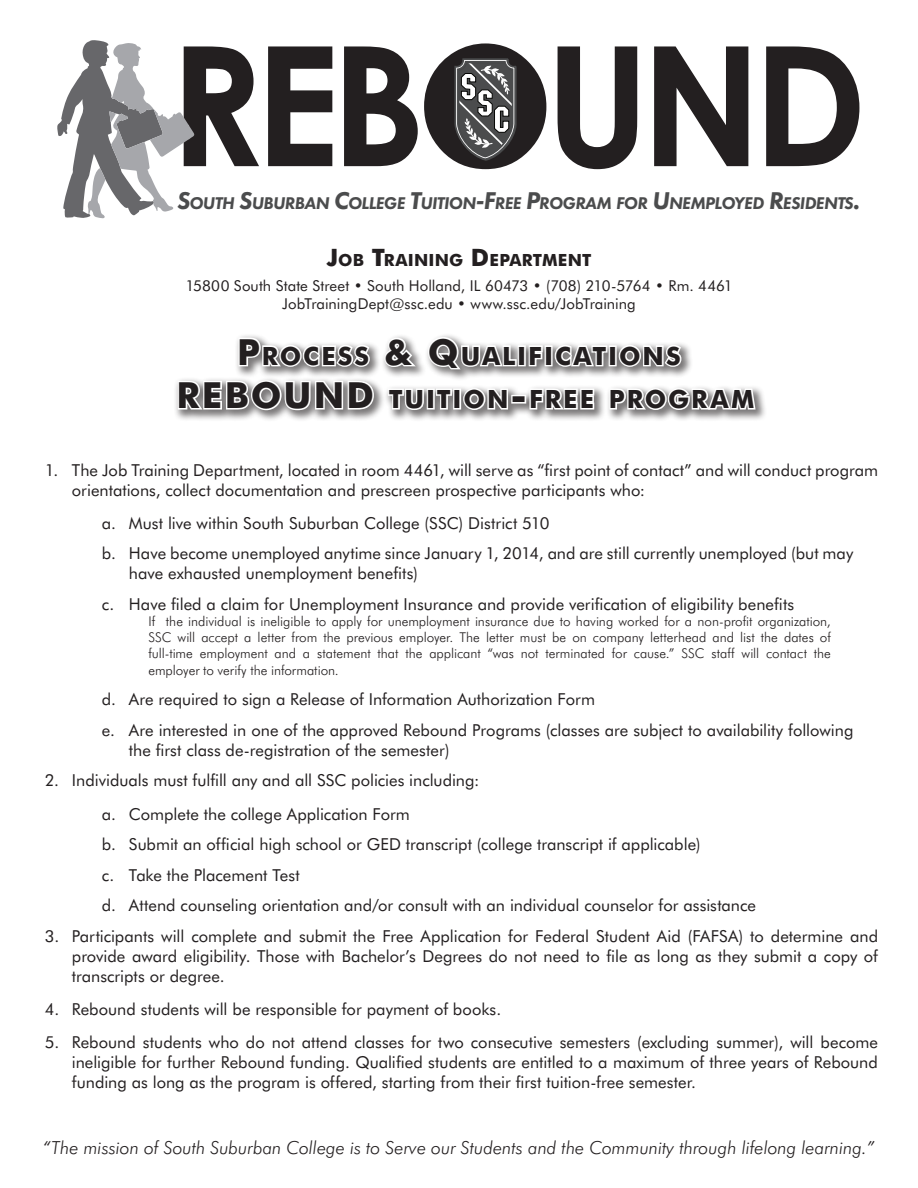
<style>
.page{position:relative;width:918px;height:1188px;background:#fff}
.page>*{position:absolute;margin:0;border:0;box-sizing:border-box;transform-origin:0 0}
.t1{font:700 36px "Futura BT";color:#231f20}
.t2{font:700 25.2px "Futura BT";letter-spacing:.075em;color:#231f20}
.t3{font:italic 300 18px "Futura BT";color:#231f20}
.t4{font:italic 800 17.55px "Futura PT";letter-spacing:-.035em;color:#4b4c4d}
.t5{font:700 16.8px "Futura BT";letter-spacing:.01em;color:#231f20}
.t6{font:16.5px/19.8px "Futura BT";color:#231f20}
.t7{font:15px/18px "Futura BT";letter-spacing:.005em;color:#231f20;text-align:center}
.Letter_List{font:300 13.5px/16.2px "Futura BT";color:#231f20;text-align:justify}
.s1{font-size:25.2px}
.s2{font-size:24px}
.s3{font-size:36px}
</style>
<div class="page">
<div style="left:173px;top:332px;width:594px;height:90px;background:#231f20;opacity:.6"></div>
<div style="left:518px;top:345px;width:8px;height:21px;border:3px solid #fff"></div>
<svg style="left:176px;top:335px;width:199px;height:84px"></svg>
<svg style="left:383px;top:336px;width:135px;height:85px"></svg>
<div style="left:511px;top:395px;width:15px;height:9px;border:3px solid #fff"></div>
<svg style="left:527px;top:334px;width:230px;height:88px"></svg>
<svg style="left:268px;top:46px;width:64px;height:120px"></svg>
<svg style="left:344px;top:46px;width:74px;height:120px"></svg>
<svg style="left:558px;top:46px;width:79px;height:123px"></svg>
<svg style="left:654px;top:46px;width:94px;height:120px"></svg>
<svg style="left:766px;top:46px;width:93px;height:120px"></svg>
<svg style="left:57px;top:40px;width:202px;height:178px"></svg>
<svg style="left:424px;top:43px;width:122px;height:126px"></svg>
<p class="t4" style="left:176px;top:192px;width:685px"><span class="s1">S</span>OUTH <span class="s1">S</span>UBURBAN <span class="s1">C</span>OLLEGE <span class="s1">T</span>UITION<span class="s1">-F</span>REE <span class="s1">P</span>ROGRAM FOR <span class="s1">U</span>NEMPLOYED <span class="s1">R</span>ESIDENTS<span class="s1">.</span></p>
<p class="t5" style="left:327px;top:250px;width:265px"><span class="s2">J</span>OB <span class="s2">T</span>RAINING <span class="s2">D</span>EPARTMENT</p>
<p class="t7" style="left:185px;top:276px;width:549px">15800 South State Street • South Holland, IL 60473 • (708) 210-5764 • Rm. 4461<br>JobTrainingDept@ssc.edu • www.ssc.edu/JobTraining</p>
<p class="t2" style="left:237px;top:341px;width:445px"><span class="s3">P</span>ROCESS <span class="s3">&amp; Q</span>UALIFICATIONS</p>
<p class="t1" style="left:177px;top:373px;width:29px">REBOUN</p>
<p class="t2" style="left:346px;top:384px;width:410px"><span class="s3">D</span> TUITION<span class="s3">-</span>FREE PROGRAM</p>
<p class="t6" style="left:72px;top:460px;width:808px;text-indent:-27px">1. The Job Training Department, located in room 4461, will serve as “first point of contact” and will conduct program orientations, collect documentation and prescreen prospective participants who:</p>
<p class="t6" style="left:102px;top:513px;width:449px">a. Must live within South Suburban College (SSC) District 510</p>
<p class="t6" style="left:129px;top:544px;width:726px;text-indent:-27px">b. Have become unemployed anytime since January 1, 2014, and are still currently unemployed (but may have exhausted unemployment benefits)</p>
<p class="t6" style="left:102px;top:594px;width:694px">c. Have filed a claim for Unemployment Insurance and provide verification of eligibility benefits</p>
<p class="Letter_List" style="left:148px;top:613px;width:684px">If the individual is ineligible to apply for unemployment insurance due to having worked for a non-profit organization, SSC will accept a letter from the previous employer. The letter must be on company letterhead and list the dates of full-time employment and a statement that the applicant “was not terminated for cause.” SSC staff will contact the employer to verify the information.</p>
<p class="t6" style="left:102px;top:689px;width:495px">d. Are required to sign a Release of Information Authorization Form</p>
<p class="t6" style="left:129px;top:720px;width:726px;text-indent:-27px">e. Are interested in one of the approved Rebound Programs (classes are subject to availability following the first class de-registration of the semester)</p>
<p class="t6" style="left:45px;top:770px;width:436px">2. Individuals must fulfill any and all SSC policies including:</p>
<p class="t6" style="left:102px;top:804px;width:310px">a. Complete the college Application Form</p>
<p class="t6" style="left:102px;top:834px;width:600px">b. Submit an official high school or GED transcript (college transcript if applicable)</p>
<p class="t6" style="left:102px;top:865px;width:199px">c. Take the Placement Test</p>
<p class="t6" style="left:102px;top:895px;width:656px">d. Attend counseling orientation and/or consult with an individual counselor for assistance</p>
<p class="t6" style="left:72px;top:926px;width:808px;text-align:justify;text-indent:-27px">3. Participants will complete and submit the Free Application for Federal Student Aid (FAFSA) to determine and provide award eligibility. Those with Bachelor’s Degrees do not need to file as long as they submit a copy of transcripts or degree.</p>
<p class="t6" style="left:45px;top:999px;width:458px">4. Rebound students will be responsible for payment of books.</p>
<p class="t6" style="left:72px;top:1032px;width:808px;text-align:justify;text-indent:-27px">5. Rebound students who do not attend classes for two consecutive semesters (excluding summer), will become ineligible for further Rebound funding. Qualified students are entitled to a maximum of three years of Rebound funding as long as the program is offered, starting from their first tuition-free semester.</p>
<p class="t3" style="left:43px;top:1137px;width:834px">“The mission of South Suburban College is to Serve our Students and the Community through lifelong learning.”</p>
</div>
